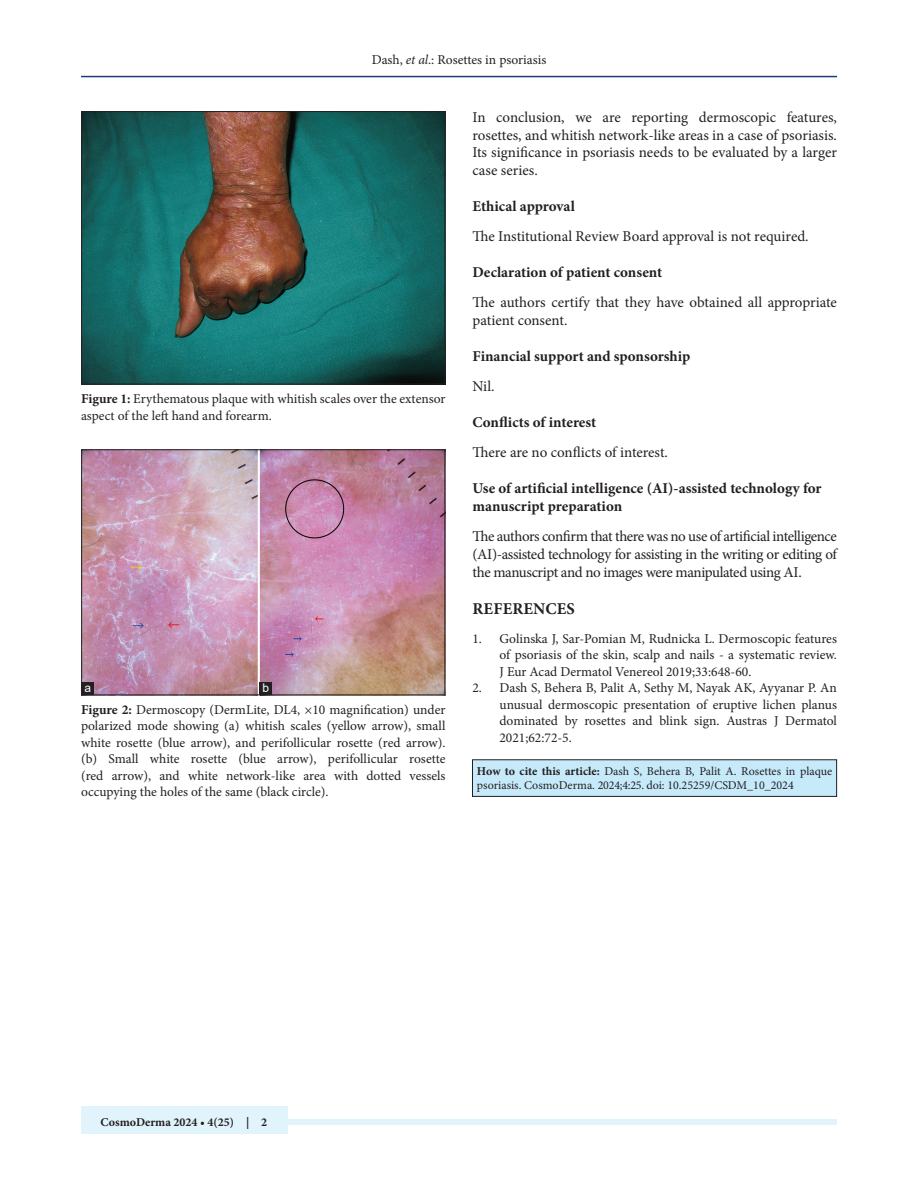
<style>
.page{position:relative;width:918px;height:1188px;background:#fff}
.page>*{position:absolute;margin:0;border:0;box-sizing:border-box;transform-origin:0 0}
.t1{font:700 16.5px "Minion Pro";letter-spacing:.01em;color:#231f20}
.TX{font:15px/17.5px "Minion Pro";letter-spacing:-.005em;color:#231f20;text-align:justify}
.t2{font:700 15px/18px "Minion Pro";color:#231f20}
.FGC{font:13.5px/16.5px "Minion Pro";color:#231f20;text-align:justify}
.REF{font:13.5px/16.5px "Minion Pro";color:#231f20;text-align:justify}
.HTC{font:12px/14.4px "Minion Pro";color:#231f20}
.JF{font:700 12px "Minion Pro";color:#231f20}
.LABEL{font:12px "Arial";color:#fff}
.s1{font-style:italic}
.s2{font-weight:700}
</style>
<div class="page">
<hr style="left:81px;top:76px;width:756px;height:1px;background:#164077">
<div style="left:81px;top:1119px;width:756px;height:6px;background:#e1f4fc"></div>
<div style="left:81px;top:1106px;width:207px;height:28px;background:#e1f4fc"></div>
<div style="left:473px;top:760px;width:364px;height:36px;background:#c6eafa"></div>
<div style="left:472px;top:760px;width:365px;height:37px;border:1px solid #231f20"></div>
<img style="left:83px;top:452px;width:360px;height:241px">
<div style="left:81px;top:450px;width:364px;height:245px;border:1px solid #231f20"></div>
<div style="left:260px;top:682px;width:12px;height:13px;background:#231f20"></div>
<div style="left:81px;top:682px;width:13px;height:13px;background:#231f20"></div>
<img style="left:83px;top:113px;width:360px;height:269px">
<div style="left:81px;top:111px;width:364px;height:273px;border:1px solid #231f20"></div>
<p class="FGC" style="left:372px;top:51px;width:176px">Dash, <span class="s1">et al</span>.: Rosettes in psoriasis</p>
<p class="FGC" style="left:81px;top:391px;width:366px"><span class="s2">Figure 1:</span> Erythematous plaque with whitish scales over the extensor aspect of the left hand and forearm.</p>
<p class="LABEL" style="left:84px;top:679px;width:8px">a</p>
<p class="LABEL" style="left:263px;top:679px;width:8px">b</p>
<p class="FGC" style="left:81px;top:701px;width:366px"><span class="s2">Figure 2:</span> Dermoscopy (DermLite, DL4, ×10 magnification) under polarized mode showing (a) whitish scales (yellow arrow), small white rosette (blue arrow), and perifollicular rosette (red arrow). (b) Small white rosette (blue arrow), perifollicular rosette (red arrow), and white network-like area with dotted vessels occupying the holes of the same (black circle).</p>
<p class="TX" style="left:472px;top:109px;width:366px">In conclusion, we are reporting dermoscopic features, rosettes, and whitish network-like areas in a case of psoriasis.<br>Its significance in psoriasis needs to be evaluated by a larger case series.</p>
<h2 class="t2" style="left:472px;top:197px;width:104px">Ethical approval</h2>
<p class="TX" style="left:472px;top:227px;width:338px">The Institutional Review Board approval is not required.</p>
<h2 class="t2" style="left:472px;top:263px;width:191px">Declaration of patient consent</h2>
<p class="TX" style="left:472px;top:293px;width:366px;line-height:18px">The authors certify that they have obtained all appropriate patient consent.</p>
<h2 class="t2" style="left:472px;top:347px;width:219px">Financial support and sponsorship</h2>
<p class="TX" style="left:472px;top:377px;width:24px">Nil.</p>
<h2 class="t2" style="left:472px;top:413px;width:125px">Conflicts of interest</h2>
<p class="TX" style="left:472px;top:443px;width:197px">There are no conflicts of interest.</p>
<h2 class="t2" style="left:472px;top:479px;width:351px">Use of artificial intelligence (AI)-assisted technology for manuscript preparation</h2>
<p class="TX" style="left:472px;top:527px;width:366px;line-height:18px">The authors confirm that there was no use of artificial intelligence (AI)-assisted technology for assisting in the writing or editing of the manuscript and no images were manipulated using AI.</p>
<h1 class="t1" style="left:473px;top:598px;width:104px">REFERENCES</h1>
<p class="REF" style="left:500px;top:630px;width:339px;text-indent:-27px">1. Golinska J, Sar-Pomian M, Rudnicka L. Dermoscopic features of psoriasis of the skin, scalp and nails - a systematic review.<br>J Eur Acad Dermatol Venereol 2019;33:648-60.</p>
<p class="REF" style="left:500px;top:680px;width:339px;text-indent:-27px">2. Dash S, Behera B, Palit A, Sethy M, Nayak AK, Ayyanar P. An unusual dermoscopic presentation of eruptive lichen planus dominated by rosettes and blink sign. Austras J Dermatol 2021;62:72-5.</p>
<p class="HTC" style="left:477px;top:764px;width:357px"><span class="s2">How to cite this article:</span> Dash S, Behera B, Palit A. Rosettes in plaque psoriasis. CosmoDerma. 2024;4:25. doi: 10.25259/CSDM_10_2024</p>
<p class="JF" style="left:100px;top:1113px;width:168px">CosmoDerma 2024 • 4(25) | 2</p>
</div>
